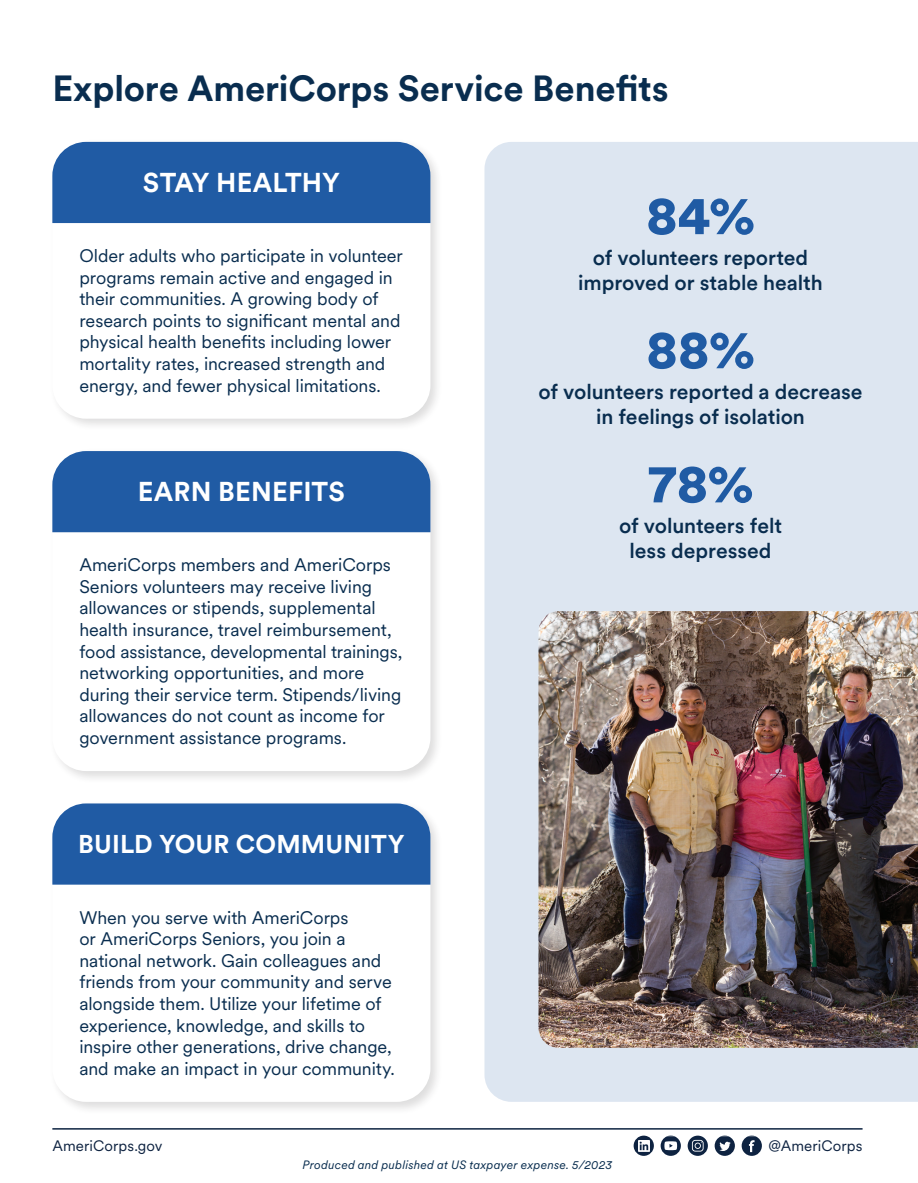
<style>
.page{position:relative;width:918px;height:1183px;background:#fff}
.page>*{position:absolute;margin:0;border:0;box-sizing:border-box;transform-origin:0 0}
.t1{font:900 54px "Circular XX";color:#205ba4}
.t2{font:700 36px "Circular XX";letter-spacing:-.005em;color:#092d4f}
.t3{font:700 27px "Circular XX";letter-spacing:.005em;color:#fff}
.t4{font:700 25.5px "Circular XX";letter-spacing:.005em;color:#fff}
.t5{font:500 21px/25.2px "Circular XX";letter-spacing:-.005em;color:#092d4f;text-align:center}
.t6{font:18px/21.6px "Circular XX";letter-spacing:-.005em;color:#092d4f}
.t7{font:15px "Circular XX";letter-spacing:.005em;color:#0e2341}
.t8{font:italic 12px "Circular XX";letter-spacing:.015em;color:#092d4f}
</style>
<div class="page">
<hr style="left:52px;top:1128px;width:810px;height:2px;background:#0d2341">
<svg style="left:633px;top:1136px;width:21px;height:20px"></svg>
<svg style="left:638px;top:1140px;width:11px;height:11px"></svg>
<svg style="left:660px;top:1136px;width:21px;height:20px"></svg>
<svg style="left:714px;top:1136px;width:21px;height:20px"></svg>
<svg style="left:741px;top:1136px;width:21px;height:20px"></svg>
<svg style="left:687px;top:1136px;width:21px;height:20px"></svg>
<div style="left:49px;top:138px;width:395px;height:294px;background:#231f20;opacity:.15"></div>
<div style="left:52px;top:142px;width:378px;height:277px;background:#fff;border-radius:34px"></div>
<div style="left:49px;top:448px;width:395px;height:336px;background:#231f20;opacity:.15"></div>
<div style="left:52px;top:451px;width:378px;height:320px;background:#fff;border-radius:34px"></div>
<div style="left:49px;top:800px;width:395px;height:315px;background:#231f20;opacity:.15"></div>
<div style="left:52px;top:803px;width:378px;height:299px;background:#fff;border-radius:34px"></div>
<div style="left:52px;top:142px;width:378px;height:81px;background:#205ba4"></div>
<div style="left:52px;top:451px;width:378px;height:81px;background:#205ba4"></div>
<div style="left:52px;top:803px;width:378px;height:82px;background:#205ba4"></div>
<svg style="left:484px;top:142px;width:434px;height:960px;background:#dfe7f1"></svg>
<img style="left:538px;top:611px;width:380px;height:437px">
<h2 class="t2" style="left:52px;top:64px;width:618px">Explore AmeriCorps Service Benefits</h2>
<h3 class="t3" style="left:143px;top:164px;width:199px">STAY HEALTHY</h3>
<p class="t6" style="left:79px;top:244px;width:325px">Older adults who participate in volunteer programs remain active and engaged in their communities. A growing body of research points to significant mental and physical health benefits including lower mortality rates, increased strength and energy, and fewer physical limitations.</p>
<h3 class="t3" style="left:138px;top:473px;width:209px">EARN BENEFITS</h3>
<p class="t6" style="left:79px;top:553px;width:324px">AmeriCorps members and AmeriCorps Seniors volunteers may receive living allowances or stipends, supplemental health insurance, travel reimbursement, food assistance, developmental trainings, networking opportunities, and more during their service term. Stipends/living allowances do not count as income for government assistance programs.</p>
<h3 class="t4" style="left:78px;top:827px;width:328px">BUILD YOUR COMMUNITY</h3>
<p class="t6" style="left:79px;top:906px;width:317px">When you serve with AmeriCorps<br>or AmeriCorps Seniors, you join a national network. Gain colleagues and friends from your community and serve alongside them. Utilize your lifetime of experience, knowledge, and skills to inspire other generations, drive change, and make an impact in your community.</p>
<h1 class="t1" style="left:646px;top:178px;width:110px">84%</h1>
<p class="t5" style="left:578px;top:244px;width:246px">of volunteers reported improved or stable health</p>
<h1 class="t1" style="left:646px;top:312px;width:110px">88%</h1>
<p class="t5" style="left:538px;top:378px;width:326px">of volunteers reported a decrease in feelings of isolation</p>
<h1 class="t1" style="left:647px;top:446px;width:107px">78%</h1>
<p class="t5" style="left:619px;top:512px;width:165px">of volunteers felt less depressed</p>
<p class="t7" style="left:52px;top:1136px;width:112px">AmeriCorps.gov</p>
<p class="t7" style="left:768px;top:1136px;width:95px">@AmeriCorps</p>
<p class="t8" style="left:303px;top:1157px;width:311px">Produced and published at US taxpayer expense. 5/2023</p>
</div>
